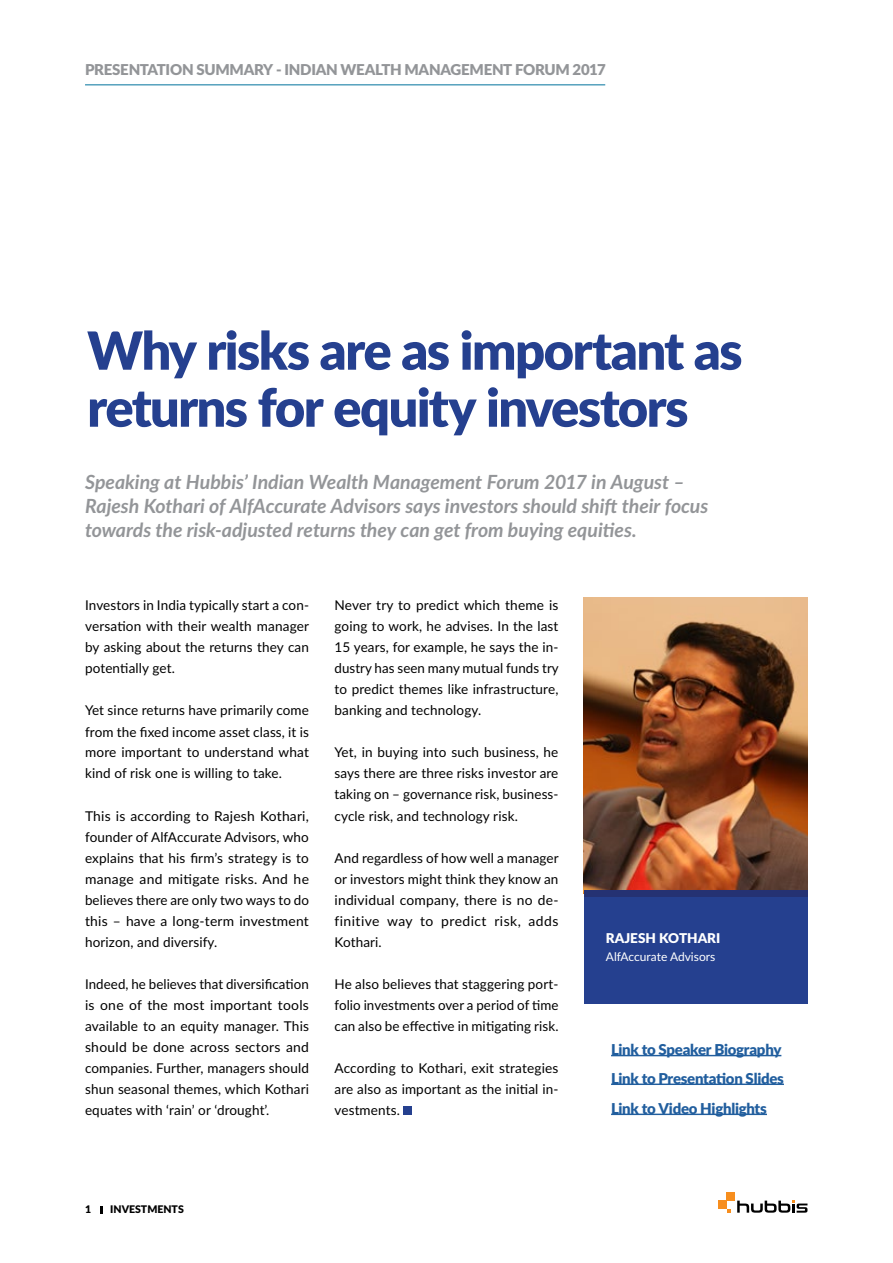
<style>
.page{position:relative;width:893px;height:1263px;background:#fff}
.page>*{position:absolute;margin:0;border:0;box-sizing:border-box;transform-origin:0 0}
.t1{font:900 52.5px/57px "Lato";letter-spacing:-.03em;color:#25408f}
.t2{font:italic 700 19.5px/24px "Lato";color:#939598}
.t3{font:900 15px/28.7px "Lato";letter-spacing:-.02em;color:#215e9e}
.t4{font:900 15px "Lato";letter-spacing:-.015em;color:#939598}
.t5{font:13.5px/21px "Lato";letter-spacing:.01em;color:#000;text-align:justify}
.t6{font:900 13.5px "Lato";color:#fff}
.t7{font:12px "Lato";color:#fff}
.t8{font:900 10.5px "Lato";color:#000}
</style>
<div class="page">
<hr style="left:85px;top:84px;width:520px;height:1px;background:#00729c">
<svg style="left:101px;top:1206px;width:2px;height:7px"></svg>
<div style="left:584px;top:890px;width:224px;height:114px;background:#25408f"></div>
<div style="left:404px;top:1106px;width:8px;height:8px;background:#25408f"></div>
<img style="left:583px;top:597px;width:224px;height:297px">
<div style="left:584px;top:890px;width:224px;height:7px;background:#253273"></div>
<svg style="left:737px;top:1200px;width:70px;height:13px"></svg>
<div style="left:727px;top:1192px;width:8px;height:8px;background:#f78e1e"></div>
<div style="left:718px;top:1200px;width:9px;height:9px;background:#f78e1e"></div>
<hr style="left:611px;top:1113px;width:156px;height:2px;background:#215e9e">
<hr style="left:611px;top:1055px;width:170px;height:1px;background:#215e9e">
<hr style="left:611px;top:1083px;width:173px;height:2px;background:#215e9e">
<p class="t4" style="left:85px;top:58px;width:522px">PRESENTATION SUMMARY - INDIAN WEALTH MANAGEMENT FORUM 2017</p>
<h1 class="t1" style="left:87px;top:320px;width:657px">Why risks are as important as returns for equity investors</h1>
<h2 class="t2" style="left:85px;top:469px;width:625px">Speaking at Hubbis’ Indian Wealth Management Forum 2017 in August –<br>Rajesh Kothari of AlfAccurate Advisors says investors should shift their focus towards the risk-adjusted returns they can get from buying equities.</h2>
<p class="t5" style="left:85px;top:594px;width:226px">Investors in India typically start a con&shy;versation with their wealth manager by asking about the returns they can potentially get.</p>
<p class="t5" style="left:85px;top:699px;width:225px">Yet since returns have primarily come from the fixed income asset class, it is more important to understand what kind of risk one is willing to take.</p>
<p class="t5" style="left:85px;top:804px;width:226px">This is according to Rajesh Kothari, founder of AlfAccurate Advisors, who explains that his firm’s strategy is to manage and mitigate risks. And he believes there are only two ways to do this – have a long-term investment horizon, and diversify.</p>
<p class="t5" style="left:85px;top:972px;width:225px">Indeed, he believes that diversification is one of the most important tools available to an equity manager. This should be done across sectors and companies. Further, managers should shun seasonal themes, which Kothari equates with ‘rain’ or ‘drought’.</p>
<p class="t5" style="left:334px;top:594px;width:226px">Never try to predict which theme is going to work, he advises. In the last 15 years, for example, he says the in&shy;dustry has seen many mutual funds try to predict themes like infrastructure, banking and technology.</p>
<p class="t5" style="left:334px;top:741px;width:226px">Yet, in buying into such business, he says there are three risks investor are taking on – governance risk, business&shy;cycle risk, and technology risk.</p>
<p class="t5" style="left:334px;top:846px;width:226px">And regardless of how well a manager or investors might think they know an individual company, there is no de&shy;finitive way to predict risk, adds Kothari.</p>
<p class="t5" style="left:334px;top:972px;width:226px">He also believes that staggering port&shy;folio investments over a period of time can also be effective in mitigating risk.</p>
<p class="t5" style="left:334px;top:1056px;width:226px">According to Kothari, exit strategies are also as important as the initial in&shy;vestments.</p>
<p class="t8" style="left:85px;top:1201px;width:8px">1</p>
<p class="t8" style="left:110px;top:1201px;width:75px">INVESTMENTS</p>
<p class="t6" style="left:606px;top:928px;width:116px">RAJESH KOTHARI</p>
<p class="t7" style="left:606px;top:948px;width:111px">AlfAccurate Advisors</p>
<p class="t3" style="left:611px;top:1034px;width:174px">Link to Speaker Biography<br>Link to Presentation Slides</p>
<p class="t3" style="left:611px;top:1093px;width:157px">Link to Video Highlights</p>
</div>
